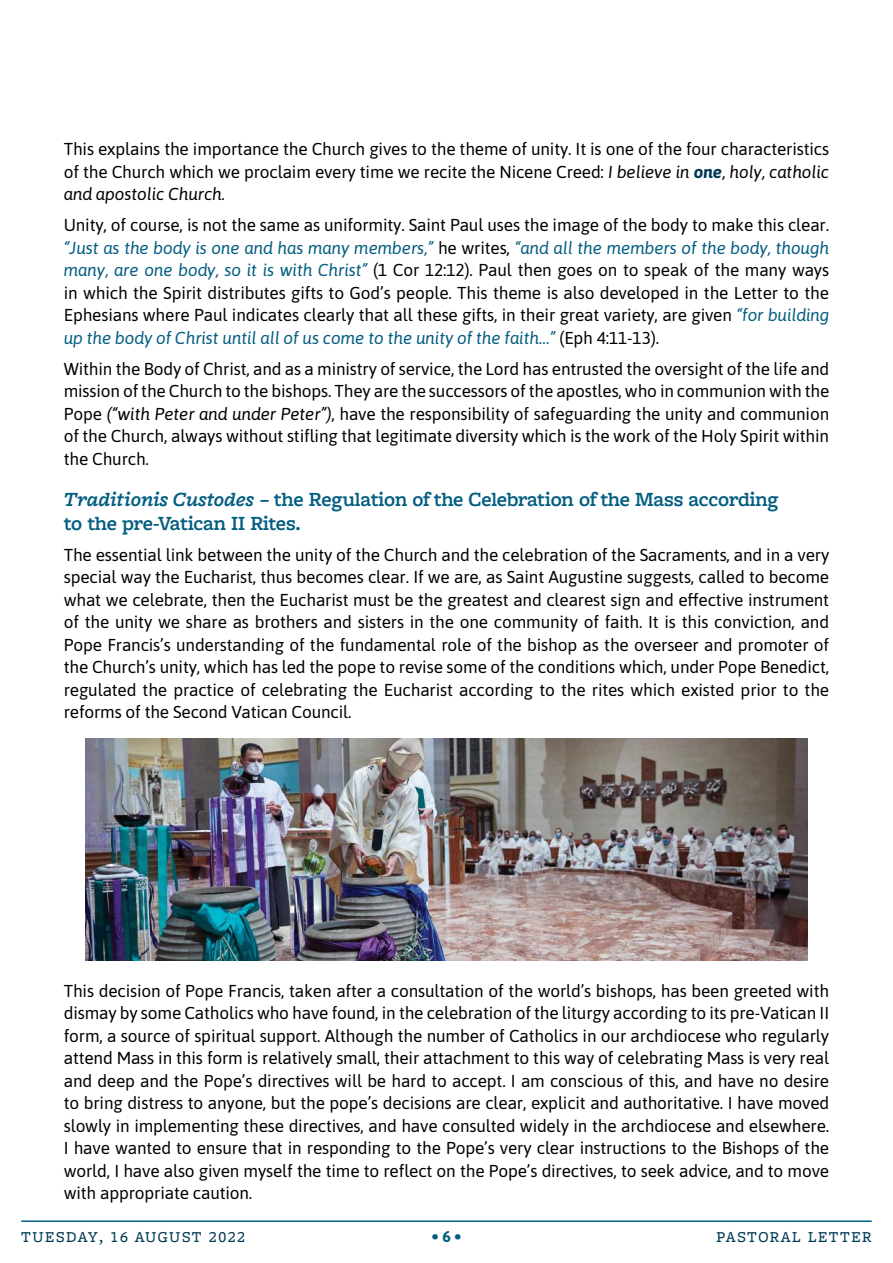
<style>
.page{position:relative;width:893px;height:1263px;background:#fff}
.page>*{position:absolute;margin:0;border:0;box-sizing:border-box;transform-origin:0 0}
.t1{font:600 21px/24px "Freight Macro Pro";letter-spacing:-.01em;color:#045e81}
.t2{font:17.25px/22.5px "Asap";letter-spacing:-.01em;color:#000;text-align:justify}
.t3{font:500 15.75px "Freight Macro Pro";letter-spacing:.1em;color:#003a54}
.t4{font:900 15.75px "Work Sans";color:#045e81}
.s1{font-style:italic}
.s2{font-weight:700;font-style:italic;color:#003a54}
.s3{font-style:italic;color:#045e81}
.s4{font-family:"Asap";font-weight:700}
</style>
<div class="page">
<hr style="left:21px;top:1220px;width:851px;height:2px;background:#045e81">
<img style="left:85px;top:738px;width:723px;height:222px">
<p class="t2" style="left:64px;top:137px;width:767px">This explains the importance the Church gives to the theme of unity. It is one of the four characteristics of the Church which we proclaim every time we recite the Nicene Creed: <span class="s1">I believe in</span> <span class="s2">one</span><span class="s1">, holy, catholic and apostolic Church.</span></p>
<p class="t2" style="left:64px;top:213px;width:767px">Unity, of course, is not the same as uniformity. Saint Paul uses the image of the body to make this clear. <span class="s3">“Just as the body is one and has many members,”</span> he writes, <span class="s3">“and all the members of the body, though many, are one body, so it is with Christ”</span> (1 Cor 12:12). Paul then goes on to speak of the many ways in which the Spirit distributes gifts to God’s people. This theme is also developed in the Letter to the Ephesians where Paul indicates clearly that all these gifts, in their great variety, are given <span class="s3">“for building up the body of Christ until all of us come to the unity of the faith…”</span> (Eph 4:11-13).</p>
<p class="t2" style="left:64px;top:356px;width:767px">Within the Body of Christ, and as a ministry of service, the Lord has entrusted the oversight of the life and mission of the Church to the bishops. They are the successors of the apostles, who in communion with the Pope <span class="s1">(“with Peter and under Peter”)</span>, have the responsibility of safeguarding the unity and communion of the Church, always without stifling that legitimate diversity which is the work of the Holy Spirit within the Church.</p>
<p class="t1" style="left:64px;top:486px;width:716px"><span class="s1">Traditionis Custodes</span> – the Regulation of the Celebration of the Mass according to the pre-Vatican II Rites.</p>
<p class="t2" style="left:64px;top:542px;width:767px">The essential link between the unity of the Church and the celebration of the Sacraments, and in a very special way the Eucharist, thus becomes clear. If we are, as Saint Augustine suggests, called to become what we celebrate, then the Eucharist must be the greatest and clearest sign and effective instrument of the unity we share as brothers and sisters in the one community of faith. It is this conviction, and Pope Francis’s understanding of the fundamental role of the bishop as the overseer and promoter of the Church’s unity, which has led the pope to revise some of the conditions which, under Pope Benedict, regulated the practice of celebrating the Eucharist according to the rites which existed prior to the reforms of the Second Vatican Council.</p>
<p class="t2" style="left:64px;top:978px;width:767px">This decision of Pope Francis, taken after a consultation of the world’s bishops, has been greeted with dismay by some Catholics who have found, in the celebration of the liturgy according to its pre-Vatican II form, a source of spiritual support. Although the number of Catholics in our archdiocese who regularly attend Mass in this form is relatively small, their attachment to this way of celebrating Mass is very real and deep and the Pope’s directives will be hard to accept. I am conscious of this, and have no desire to bring distress to anyone, but the pope’s decisions are clear, explicit and authoritative. I have moved slowly in implementing these directives, and have consulted widely in the archdiocese and elsewhere.<br>I have wanted to ensure that in responding to the Pope’s very clear instructions to the Bishops of the world, I have also given myself the time to reflect on the Pope’s directives, to seek advice, and to move with appropriate caution.</p>
<p class="t3" style="left:21px;top:1226px;width:225px">TUESDAY, 16 AUGUST 2022</p>
<p class="t4" style="left:432px;top:1224px;width:31px">• <span class="s4">6</span> •</p>
<p class="t3" style="left:716px;top:1226px;width:157px">PASTORAL LETTER</p>
</div>
